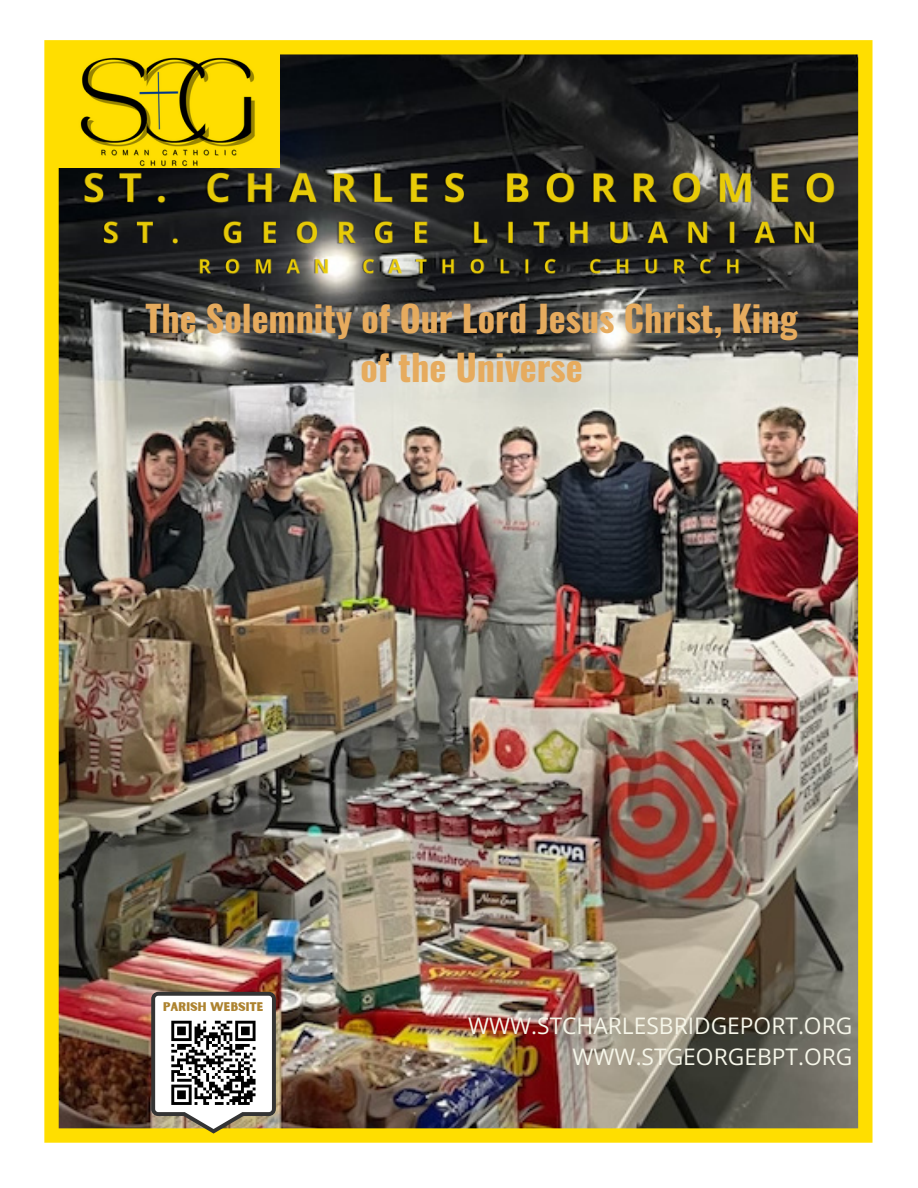
<style>
.page{position:relative;width:918px;height:1188px;background:#fff}
.page>*{position:absolute;margin:0;border:0;box-sizing:border-box;transform-origin:0 0}
.t1{font:700 36px/49.5px "Oswald";color:#e6ab5e;text-align:center}
.t2{font:22.8px "Open Sans";color:#f6f6e9}
.t3{font:12px "Sunborn Sans One";color:#ad8330}
</style>
<div class="page">
<img style="left:44px;top:439px;width:829px;height:704px">
<svg style="left:151px;top:992px;width:125px;height:142px"></svg>
<img style="left:44px;top:40px;width:829px;height:399px">
<p class="t1" style="left:145px;top:292px;width:654px">The Solemnity of Our Lord Jesus Christ, King of the Universe</p>
<p class="t3" style="left:163px;top:999px;width:102px">PARISH WEBSITE</p>
<p class="t2" style="left:468px;top:1009px;width:386px">WWW.STCHARLESBRIDGEPORT.ORG</p>
<p class="t2" style="left:573px;top:1041px;width:281px">WWW.STGEORGEBPT.ORG</p>
</div>
